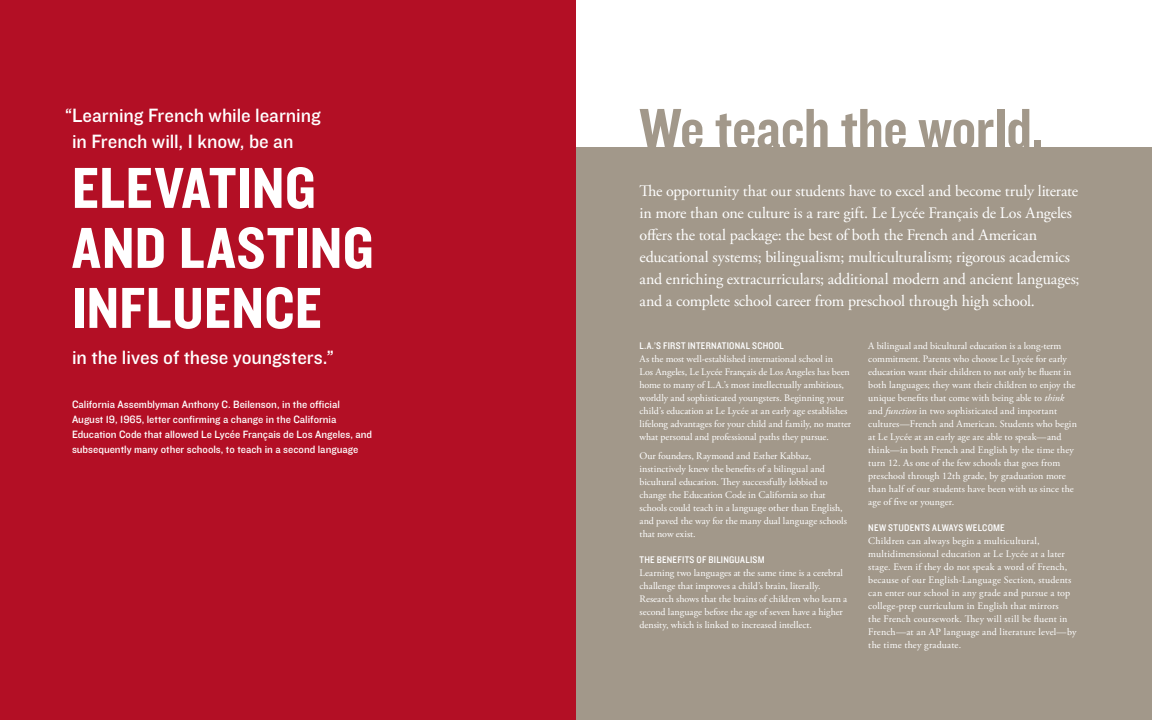
<style>
.page{position:relative;width:1152px;height:720px;background:#fff}
.page>*{position:absolute;margin:0;border:0;box-sizing:border-box;transform-origin:0 0}
.t1{font:60px/60px "Knockout HTF50 Welterweight";letter-spacing:.01em;color:#fff}
.t2{font:60px "Knockout HTF50 Welterweight";letter-spacing:-.01em;color:#a2988a}
.t3{font:20px/26px "Knockout HTF31 Junior Middlewt";letter-spacing:-.005em;color:#fff}
.t4{font:16px/22px "Adobe Garamond Pro";letter-spacing:-.01em;color:#fff}
.t5{font:11px/15px "Knockout HTF31 Junior Middlewt";color:#fff}
.t6{font:10px/13px "Adobe Garamond Pro";letter-spacing:.005em;color:#fff}
.t7{font:10px "Knockout HTF30 Junior Welterwt";letter-spacing:.025em;color:#fff}
.s1{font-style:italic}
</style>
<div class="page">
<div style="left:576px;top:148px;width:576px;height:572px;background:#a2988a"></div>
<div style="left:0;top:0;width:576px;height:720px;background:#b30f25"></div>
<h2 class="t3" style="left:72px;top:103px;width:250px;text-indent:-7px">“Learning French while learning in French will, I know, be an</h2>
<h1 class="t1" style="left:72px;top:160px;width:303px">ELEVATING<br>AND LASTING<br>INFLUENCE</h1>
<h2 class="t3" style="left:72px;top:345px;width:263px">in the lives of these youngsters.”</h2>
<p class="t5" style="left:72px;top:397px;width:302px">California Assemblyman Anthony C. Beilenson, in the official August 19, 1965, letter confirming a change in the California Education Code that allowed Le Lycée Français de Los Angeles, and subsequently many other schools, to teach in a second language</p>
<h1 class="t2" style="left:639px;top:97px;width:406px">We teach the world.</h1>
<p class="t4" style="left:640px;top:181px;width:442px">The opportunity that our students have to excel and become truly literate in more than one culture is a rare gift. Le Lycée Français de Los Angeles offers the total package: the best of both the French and American educational systems; bilingualism; multiculturalism; rigorous academics and enriching extracurriculars; additional modern and ancient languages; and a complete school career from preschool through high school.</p>
<p class="t7" style="left:640px;top:340px;width:146px">L.A.’S FIRST INTERNATIONAL SCHOOL</p>
<p class="t6" style="left:640px;top:353px;width:213px">As the most well-established international school in<br>Los Angeles, Le Lycée Français de Los Angeles has been home to many of L.A.’s most intellectually ambitious, worldly and sophisticated youngsters. Beginning your child’s education at Le Lycée at an early age establishes lifelong advantages for your child and family, no matter what personal and professional paths they pursue.</p>
<p class="t6" style="left:640px;top:450px;width:209px">Our founders, Raymond and Esther Kabbaz, instinctively knew the benefits of a bilingual and bicultural education. They successfully lobbied to change the Education Code in California so that schools could teach in a language other than English, and paved the way for the many dual language schools that now exist.</p>
<p class="t7" style="left:640px;top:555px;width:127px">THE BENEFITS OF BILINGUALISM</p>
<p class="t6" style="left:640px;top:567px;width:209px">Learning two languages at the same time is a cerebral challenge that improves a child’s brain, literally.<br>Research shows that the brains of children who learn a second language before the age of seven have a higher density, which is linked to increased intellect.</p>
<p class="t6" style="left:868px;top:340px;width:210px">A bilingual and bicultural education is a long-term commitment. Parents who choose Le Lycée for early education want their children to not only be fluent in both languages; they want their children to enjoy the unique benefits that come with being able to <span class="s1">think </span>and <span class="s1">function</span> in two sophisticated and important cultures—French and American. Students who begin at Le Lycée at an early age are able to speak—and think—in both French and English by the time they turn 12. As one of the few schools that goes from preschool through 12th grade, by graduation more than half of our students have been with us since the age of five or younger.</p>
<p class="t7" style="left:868px;top:522px;width:138px">NEW STUDENTS ALWAYS WELCOME</p>
<p class="t6" style="left:868px;top:535px;width:210px">Children can always begin a multicultural, multidimensional education at Le Lycée at a later stage. Even if they do not speak a word of French, because of our English-Language Section, students can enter our school in any grade and pursue a top college-prep curriculum in English that mirrors<br>the French coursework. They will still be fluent in French—at an AP language and literature level—by the time they graduate.</p>
</div>
